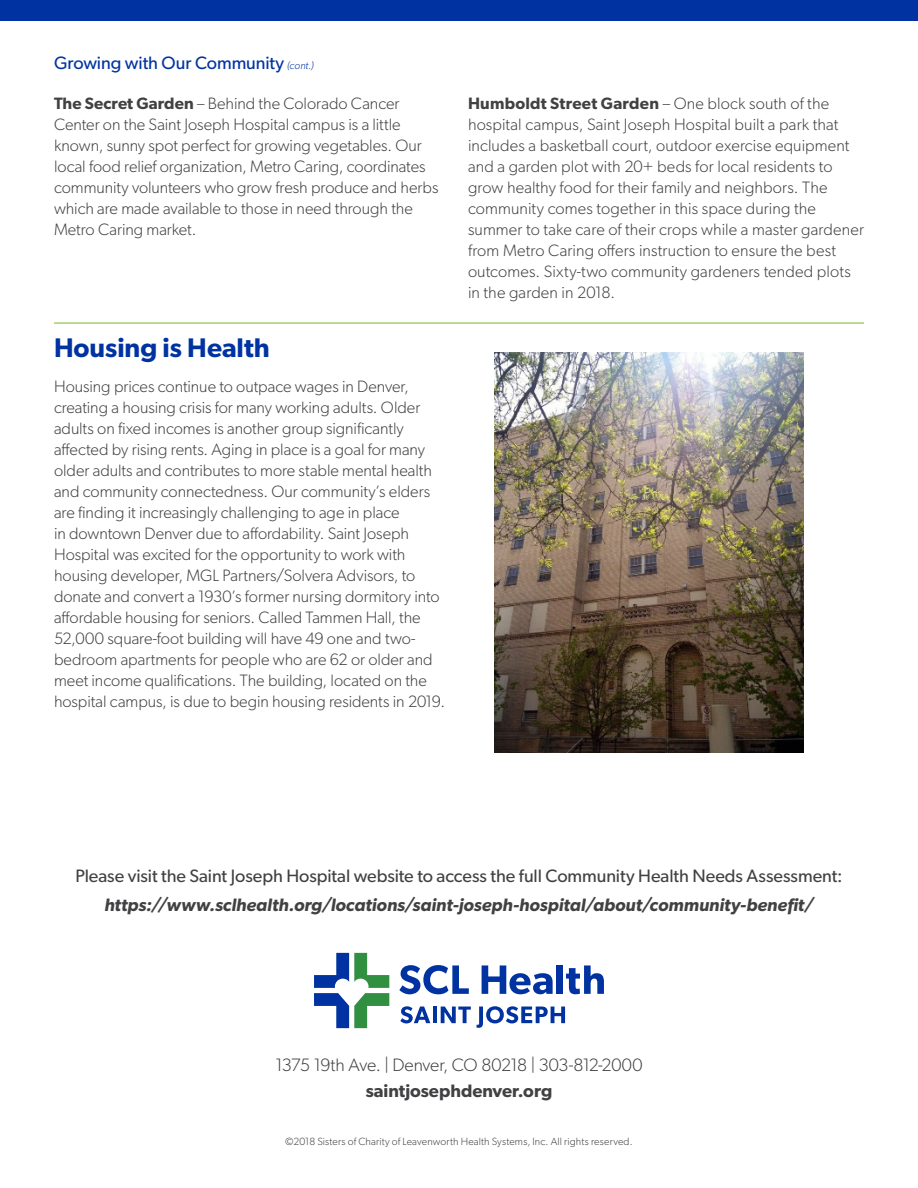
<style>
.page{position:relative;width:918px;height:1188px;background:#fff}
.page>*{position:absolute;margin:0;border:0;box-sizing:border-box;transform-origin:0 0}
.t1{font:600 27px "Gibson";color:#0033a1}
.t2{font:18px "Gibson";letter-spacing:-.005em;color:#414042}
.t3{font:italic 600 18px "Gibson";color:#414042}
.t4{font:300 18px "Gibson";letter-spacing:-.02em;color:#414042}
.t5{font:18px "Gibson";letter-spacing:-.005em;color:#0033a1}
.t6{font:600 18px "Gibson";color:#414042}
.t7{font:300 16.5px/21px "Gibson";color:#414042}
.t8{font:300 10.5px "Gibson";letter-spacing:.015em;color:#414042}
.s1{font-weight:300;font-style:italic;font-size:10.5px}
.s2{font-weight:600}
</style>
<div class="page">
<svg style="left:314px;top:953px;width:75px;height:75px"></svg>
<svg style="left:399px;top:965px;width:70px;height:29px"></svg>
<svg style="left:482px;top:965px;width:71px;height:29px"></svg>
<div style="left:556px;top:965px;width:7px;height:29px;background:#0033a1"></div>
<svg style="left:566px;top:965px;width:38px;height:29px"></svg>
<svg style="left:400px;top:1006px;width:30px;height:17px"></svg>
<hr style="left:433px;top:1007px;width:4px;height:16px;background:#0033a1">
<svg style="left:441px;top:1006px;width:124px;height:22px"></svg>
<div style="left:0;top:0;width:918px;height:21px;background:#0033a1"></div>
<hr style="left:54px;top:323px;width:810px;height:1px;background:#74bb23">
<img style="left:495px;top:352px;width:309px;height:400px">
<p class="t5" style="left:54px;top:52px;width:261px">Growing with Our Community <span class="s1">(cont.)</span></p>
<p class="t7" style="left:54px;top:92px;width:386px"><span class="s2">The Secret Garden</span> – Behind the Colorado Cancer Center on the Saint Joseph Hospital campus is a little known, sunny spot perfect for growing vegetables. Our local food relief organization, Metro Caring, coordinates community volunteers who grow fresh produce and herbs which are made available to those in need through the Metro Caring market.</p>
<p class="t7" style="left:468px;top:92px;width:397px"><span class="s2">Humboldt Street Garden</span> – One block south of the hospital campus, Saint Joseph Hospital built a park that includes a basketball court, outdoor exercise equipment and a garden plot with 20+ beds for local residents to grow healthy food for their family and neighbors. The community comes together in this space during the summer to take care of their crops while a master gardener from Metro Caring offers instruction to ensure the best outcomes. Sixty-two community gardeners tended plots in the garden in 2018.</p>
<h1 class="t1" style="left:54px;top:332px;width:217px">Housing is Health</h1>
<p class="t7" style="left:54px;top:375px;width:393px">Housing prices continue to outpace wages in Denver, creating a housing crisis for many working adults. Older adults on fixed incomes is another group significantly affected by rising rents. Aging in place is a goal for many older adults and contributes to more stable mental health and community connectedness. Our community’s elders are finding it increasingly challenging to age in place<br>in downtown Denver due to affordability. Saint Joseph Hospital was excited for the opportunity to work with housing developer, MGL Partners/Solvera Advisors, to donate and convert a 1930’s former nursing dormitory into affordable housing for seniors. Called Tammen Hall, the 52,000 square-foot building will have 49 one and two&shy;bedroom apartments for people who are 62 or older and meet income qualifications. The building, located on the hospital campus, is due to begin housing residents in 2019.</p>
<p class="t2" style="left:75px;top:865px;width:769px">Please visit the Saint Joseph Hospital website to access the full Community Health Needs Assessment:</p>
<p class="t3" style="left:104px;top:894px;width:711px">https://www.sclhealth.org/locations/saint-joseph-hospital/about/community-benefit/</p>
<p class="t4" style="left:275px;top:1054px;width:369px">1375 19th Ave. | Denver, CO 80218 | 303-812-2000</p>
<p class="t6" style="left:366px;top:1080px;width:188px">saintjosephdenver.org</p>
<p class="t8" style="left:285px;top:1135px;width:349px">©2018 Sisters of Charity of Leavenworth Health Systems, Inc. All rights reserved.</p>
</div>
